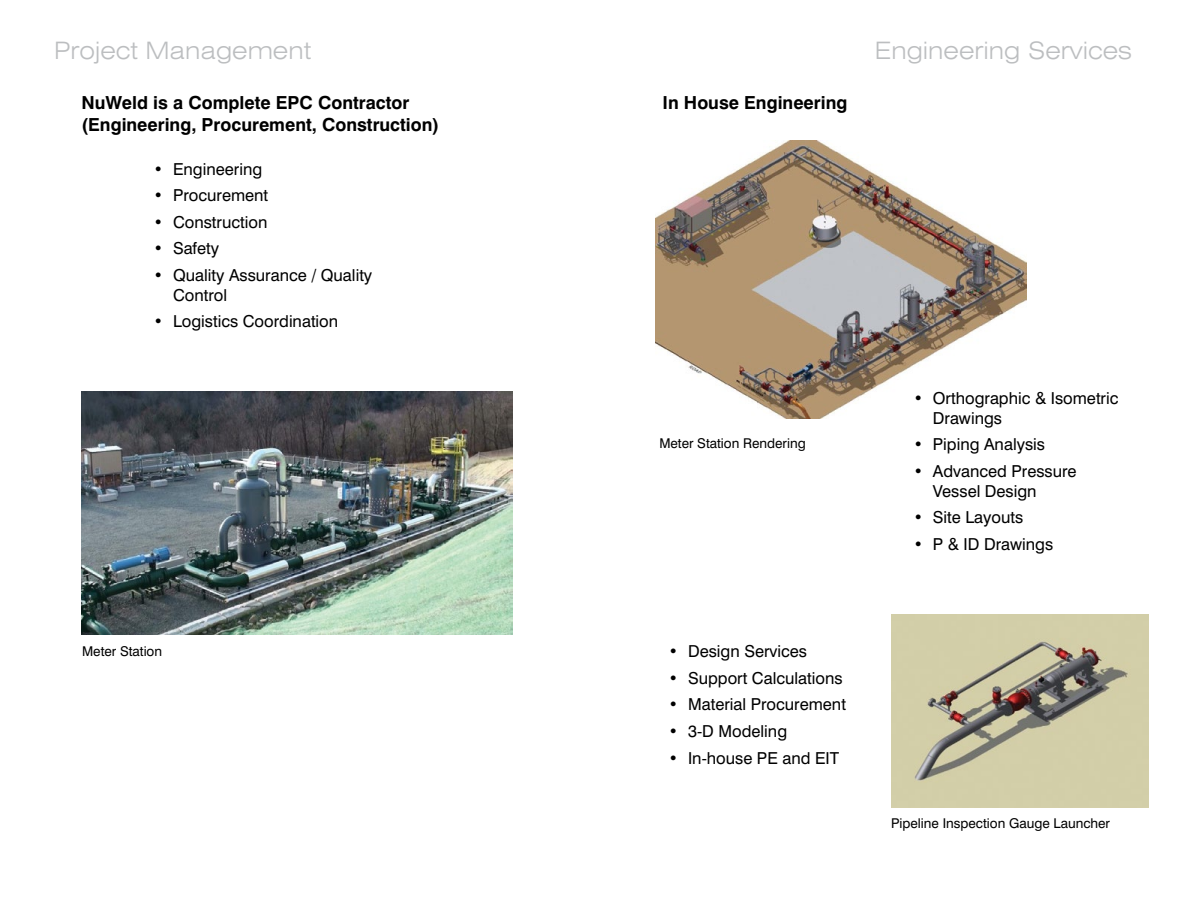
<style>
.page{position:relative;width:1188px;height:918px;background:#fff}
.page>*{position:absolute;margin:0;border:0;box-sizing:border-box;transform-origin:0 0}
.t1{font:300 expanded 24px "Swiss 721 BT";color:#bcbec0}
.t2{font:700 18px/21.6px "Swiss 721 BT";color:#000}
.t3{font:16.5px/19.8px "Swiss 721 BT";color:#000}
.t4{font:13.5px "Swiss 721 BT";color:#000}
</style>
<div class="page">
<img style="left:655px;top:140px;width:371px;height:278px">
<img style="left:81px;top:391px;width:432px;height:243px">
<img style="left:891px;top:615px;width:258px;height:193px">
<h1 class="t1" style="left:54px;top:36px;width:258px">Project Management</h1>
<h1 class="t1" style="left:875px;top:36px;width:258px">Engineering Services</h1>
<p class="t2" style="left:82px;top:92px;width:359px">NuWeld is a Complete EPC Contractor (Engineering, Procurement, Construction)</p>
<p class="t2" style="left:663px;top:92px;width:186px">In House Engineering</p>
<p class="t3" style="left:154px;top:159px;width:110px">• Engineering</p>
<p class="t3" style="left:154px;top:185px;width:116px">• Procurement</p>
<p class="t3" style="left:154px;top:212px;width:115px">• Construction</p>
<p class="t3" style="left:154px;top:238px;width:67px">• Safety</p>
<p class="t3" style="left:173px;top:265px;width:201px;text-indent:-20px">• Quality Assurance / Quality<br>Control</p>
<p class="t3" style="left:154px;top:311px;width:186px">• Logistics Coordination</p>
<p class="t4" style="left:659px;top:435px;width:148px">Meter Station Rendering</p>
<p class="t3" style="left:933px;top:388px;width:187px;text-indent:-20px">• Orthographic &amp; Isometric<br>Drawings</p>
<p class="t3" style="left:913px;top:435px;width:133px">• Piping Analysis</p>
<p class="t3" style="left:933px;top:461px;width:145px;text-indent:-20px">• Advanced Pressure<br>Vessel Design</p>
<p class="t3" style="left:913px;top:507px;width:111px">• Site Layouts</p>
<p class="t3" style="left:913px;top:534px;width:141px">• P &amp; ID Drawings</p>
<p class="t4" style="left:82px;top:643px;width:82px">Meter Station</p>
<p class="t3" style="left:669px;top:641px;width:140px">• Design Services</p>
<p class="t3" style="left:669px;top:668px;width:176px">• Support Calculations</p>
<p class="t3" style="left:669px;top:695px;width:179px">• Material Procurement</p>
<p class="t3" style="left:669px;top:721px;width:120px">• 3-D Modeling</p>
<p class="t3" style="left:669px;top:748px;width:172px">• In-house PE and EIT</p>
<p class="t4" style="left:891px;top:815px;width:221px">Pipeline Inspection Gauge Launcher</p>
</div>
